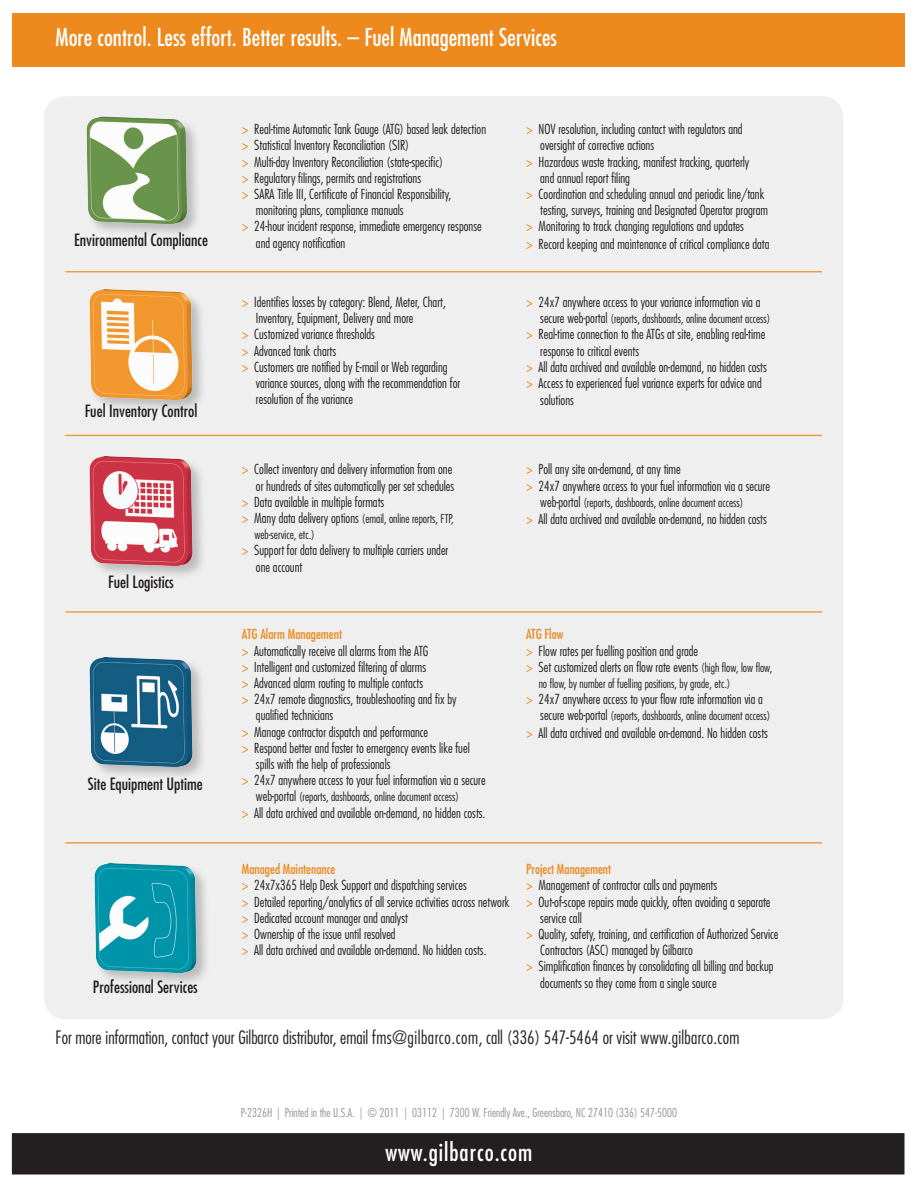
<style>
.page{position:relative;width:918px;height:1188px;background:#fff}
.page>*{position:absolute;margin:0;border:0;box-sizing:border-box;transform-origin:0 0}
.t1{font:condensed 24px "Futura Std";color:#fff}
.t2{font:condensed 24px "Futura Std";letter-spacing:.04em;color:#fff}
.t3{font:300 condensed 18px "Futura Std";color:#231f20}
.t4{font:condensed 16.5px "Futura Std";color:#231f20}
.t5{font:300 condensed 13.5px/16.2px "Futura Std";color:#231f20}
.t6{font:condensed 13.5px "Futura Std";color:#ed891d}
.t7{font:300 condensed 12px/16.2px "Futura Std";color:#231f20}
.t8{font:300 condensed 12px "Futura Std";color:#939598}
.s1{font-weight:300}
.s2{font-weight:400;color:#ed891d}
.s3{font-weight:400;font-size:13.5px;color:#ed891d}
.s4{font-size:13.5px}
.s5{font-size:12px}
</style>
<div class="page">
<div style="left:13px;top:1134px;width:891px;height:40px;background:#231f20"></div>
<div style="left:12px;top:1133px;width:892px;height:41px;border:2px solid #231f20"></div>
<div style="left:12px;top:14px;width:892px;height:54px;background:#ed891d"></div>
<div style="left:44px;top:96px;width:799px;height:923px;background:#efeff0;border-radius:22px"></div>
<div style="left:85px;top:115px;width:117px;height:124px;background:#231f20;opacity:.25"></div>
<img style="left:85px;top:115px;width:105px;height:111px">
<hr style="left:66px;top:271px;width:756px;height:1px;background:#ed891d">
<hr style="left:66px;top:435px;width:756px;height:1px;background:#ed891d">
<hr style="left:66px;top:611px;width:756px;height:2px;background:#ed891d">
<div style="left:89px;top:288px;width:118px;height:127px;background:#231f20;opacity:.25"></div>
<img style="left:89px;top:290px;width:105px;height:109px">
<div style="left:89px;top:455px;width:118px;height:126px;background:#231f20;opacity:.25"></div>
<img style="left:89px;top:456px;width:105px;height:110px">
<div style="left:89px;top:656px;width:118px;height:125px;background:#231f20;opacity:.25"></div>
<img style="left:89px;top:657px;width:105px;height:110px">
<div style="left:93px;top:862px;width:118px;height:125px;background:#231f20;opacity:.25"></div>
<img style="left:93px;top:863px;width:106px;height:110px">
<hr style="left:66px;top:842px;width:756px;height:2px;background:#ed891d">
<h1 class="t1" style="left:56px;top:23px;width:503px">More control. Less effort. Better results. <span class="s1">–</span> Fuel Management Services</h1>
<p class="t5" style="left:242px;top:121px;width:246px"><span class="s2">&gt;</span> Real-time Automatic Tank Gauge (ATG) based leak detection</p>
<p class="t5" style="left:242px;top:137px;width:169px"><span class="s2">&gt;</span> Statistical Inventory Reconciliation (SIR)</p>
<p class="t5" style="left:242px;top:154px;width:203px"><span class="s2">&gt;</span> Multi-day Inventory Reconciliation (state-specific)</p>
<p class="t5" style="left:242px;top:170px;width:181px"><span class="s2">&gt;</span> Regulatory filings, permits and registrations</p>
<p class="t5" style="left:242px;top:186px;width:211px"><span class="s2">&gt;</span> SARA Title III, Certificate of Financial Responsibility,</p>
<p class="t5" style="left:256px;top:202px;width:149px">monitoring plans, compliance manuals</p>
<p class="t5" style="left:242px;top:218px;width:241px"><span class="s2">&gt;</span> 24-hour incident response, immediate emergency response</p>
<p class="t5" style="left:256px;top:235px;width:91px">and agency notification</p>
<p class="t5" style="left:526px;top:121px;width:218px"><span class="s2">&gt;</span> NOV resolution, including contact with regulators and</p>
<p class="t5" style="left:540px;top:137px;width:115px">oversight of corrective actions</p>
<p class="t5" style="left:526px;top:154px;width:225px"><span class="s2">&gt;</span> Hazardous waste tracking, manifest tracking, quarterly</p>
<p class="t5" style="left:540px;top:170px;width:91px">and annual report filing</p>
<p class="t5" style="left:526px;top:186px;width:240px"><span class="s2">&gt;</span> Coordination and scheduling annual and periodic line/tank</p>
<p class="t5" style="left:540px;top:202px;width:229px">testing, surveys, training and Designated Operator program</p>
<p class="t5" style="left:526px;top:218px;width:219px"><span class="s2">&gt;</span> Monitoring to track changing regulations and updates</p>
<p class="t4" style="left:74px;top:230px;width:135px">Environmental Compliance</p>
<p class="t5" style="left:526px;top:235px;width:245px"><span class="s2">&gt;</span> Record keeping and maintenance of critical compliance data</p>
<p class="t4" style="left:85px;top:401px;width:114px">Fuel Inventory Control</p>
<p class="t4" style="left:108px;top:572px;width:67px">Fuel Logistics</p>
<p class="t4" style="left:88px;top:774px;width:116px">Site Equipment Uptime</p>
<p class="t4" style="left:93px;top:977px;width:106px">Professional Services</p>
<p class="t5" style="left:242px;top:294px;width:205px"><span class="s2">&gt;</span> Identifies losses by category: Blend, Meter, Chart,</p>
<p class="t5" style="left:256px;top:310px;width:159px">Inventory, Equipment, Delivery and more</p>
<p class="t5" style="left:242px;top:326px;width:135px"><span class="s2">&gt;</span> Customized variance thresholds</p>
<p class="t5" style="left:242px;top:343px;width:96px"><span class="s2">&gt;</span> Advanced tank charts</p>
<p class="t5" style="left:242px;top:359px;width:207px"><span class="s2">&gt;</span> Customers are notified by E-mail or Web regarding</p>
<p class="t5" style="left:256px;top:375px;width:206px">variance sources, along with the recommendation for</p>
<p class="t5" style="left:256px;top:391px;width:99px">resolution of the variance</p>
<p class="t5" style="left:242px;top:461px;width:212px"><span class="s2">&gt;</span> Collect inventory and delivery information from one</p>
<p class="t5" style="left:256px;top:478px;width:200px">or hundreds of sites automatically per set schedules</p>
<p class="t5" style="left:242px;top:494px;width:144px"><span class="s2">&gt;</span> Data available in multiple formats</p>
<p class="t7" style="left:254px;top:511px;width:201px;text-indent:-12px"><span class="s3">&gt;</span> <span class="s4">Many data delivery options</span> (email, online reports, FTP, web-service, etc.)</p>
<p class="t5" style="left:256px;top:542px;width:194px;text-indent:-14px"><span class="s2">&gt;</span> Support for data delivery to multiple carriers under one account</p>
<p class="t6" style="left:242px;top:626px;width:102px">ATG Alarm Management</p>
<p class="t5" style="left:242px;top:643px;width:188px"><span class="s2">&gt;</span> Automatically receive all alarms from the ATG</p>
<p class="t5" style="left:242px;top:659px;width:186px"><span class="s2">&gt;</span> Intelligent and customized filtering of alarms</p>
<p class="t5" style="left:242px;top:675px;width:183px"><span class="s2">&gt;</span> Advanced alarm routing to multiple contacts</p>
<p class="t5" style="left:242px;top:691px;width:216px"><span class="s2">&gt;</span> 24x7 remote diagnostics, troubleshooting and fix by</p>
<p class="t5" style="left:256px;top:707px;width:79px">qualified technicians</p>
<p class="t5" style="left:242px;top:724px;width:188px"><span class="s2">&gt;</span> Manage contractor dispatch and performance</p>
<p class="t5" style="left:242px;top:740px;width:229px"><span class="s2">&gt;</span> Respond better and faster to emergency events like fuel</p>
<p class="t5" style="left:256px;top:756px;width:136px">spills with the help of professionals</p>
<p class="t5" style="left:242px;top:772px;width:245px"><span class="s2">&gt;</span> 24x7 anywhere access to your fuel information via a secure</p>
<p class="t7" style="left:256px;top:789px;width:205px"><span class="s4">web-portal</span> (reports, dashboards, online document access)</p>
<p class="t5" style="left:242px;top:805px;width:245px"><span class="s2">&gt;</span> All data archived and available on-demand, no hidden costs.</p>
<p class="t5" style="left:526px;top:294px;width:236px"><span class="s2">&gt;</span> 24x7 anywhere access to your variance information via a</p>
<p class="t7" style="left:540px;top:311px;width:232px"><span class="s4">secure web-portal</span> (reports, dashboards, online document access)</p>
<p class="t5" style="left:526px;top:326px;width:241px"><span class="s2">&gt;</span> Real-time connection to the ATGs at site, enabling real-time</p>
<p class="t5" style="left:540px;top:343px;width:100px">response to critical events</p>
<p class="t5" style="left:526px;top:359px;width:242px"><span class="s2">&gt;</span> All data archived and available on-demand, no hidden costs</p>
<p class="t5" style="left:526px;top:375px;width:237px"><span class="s2">&gt;</span> Access to experienced fuel variance experts for advice and</p>
<p class="t5" style="left:540px;top:392px;width:35px">solutions</p>
<p class="t5" style="left:526px;top:461px;width:245px"><span class="s2">&gt;</span> Poll any site on-demand, at any time<br><span class="s2">&gt;</span> 24x7 anywhere access to your fuel information via a secure</p>
<p class="t7" style="left:540px;top:494px;width:205px"><span class="s4">web-portal</span> (reports, dashboards, online document access)</p>
<p class="t5" style="left:526px;top:511px;width:242px"><span class="s2">&gt;</span> All data archived and available on-demand, no hidden costs</p>
<p class="t5" style="left:526px;top:626px;width:248px"><span class="s2">ATG Flow<br>&gt;</span> Flow rates per fuelling position and grade<br><span class="s2">&gt;</span> Set customized alerts on flow rate events <span class="s5">(high flow, low flow,</span></p>
<p class="t7" style="left:539px;top:675px;width:193px">no flow, by number of fuelling positions, by grade, etc.)</p>
<p class="t5" style="left:526px;top:691px;width:238px"><span class="s2">&gt;</span> 24x7 anywhere access to your flow rate information via a</p>
<p class="t7" style="left:540px;top:708px;width:232px"><span class="s4">secure web-portal</span> (reports, dashboards, online document access)</p>
<p class="t5" style="left:526px;top:724px;width:243px"><span class="s2">&gt;</span> All data archived and available on-demand. No hidden costs</p>
<p class="t5" style="left:242px;top:861px;width:269px"><span class="s2">Managed Maintenance<br>&gt;</span> 24x7x365 Help Desk Support and dispatching services<br><span class="s2">&gt;</span> Detailed reporting/analytics of all service activities across network <span class="s2">&gt;</span> Dedicated account manager and analyst<br><span class="s2">&gt;</span> Ownership of the issue until resolved<br><span class="s2">&gt;</span> All data archived and available on-demand. No hidden costs.</p>
<p class="t6" style="left:526px;top:861px;width:86px">Project Management</p>
<p class="t5" style="left:526px;top:877px;width:192px"><span class="s2">&gt;</span> Management of contractor calls and payments</p>
<p class="t5" style="left:526px;top:893px;width:246px"><span class="s2">&gt;</span> Out-of-scope repairs made quickly, often avoiding a separate</p>
<p class="t5" style="left:540px;top:910px;width:43px">service call</p>
<p class="t5" style="left:526px;top:926px;width:254px"><span class="s2">&gt;</span> Quality, safety, training, and certification of Authorized Service</p>
<p class="t5" style="left:540px;top:942px;width:154px">Contractors (ASC) managed by Gilbarco</p>
<p class="t5" style="left:526px;top:958px;width:249px"><span class="s2">&gt;</span> Simplification finances by consolidating all billing and backup</p>
<p class="t5" style="left:540px;top:974px;width:178px">documents so they come from a single source</p>
<h2 class="t3" style="left:56px;top:1027px;width:686px">For more information, contact your Gilbarco distributor, email fms@gilbarco.com, call (336) 547-5464 or visit www.gilbarco.com</h2>
<p class="t8" style="left:241px;top:1106px;width:438px">P-2326H | Printed in the U.S.A. | © 2011 | 03112 | 7300 W. Friendly Ave., Greensboro, NC 27410 (336) 547-5000</p>
<h1 class="t2" style="left:386px;top:1138px;width:148px">www.gilbarco.com</h1>
</div>
